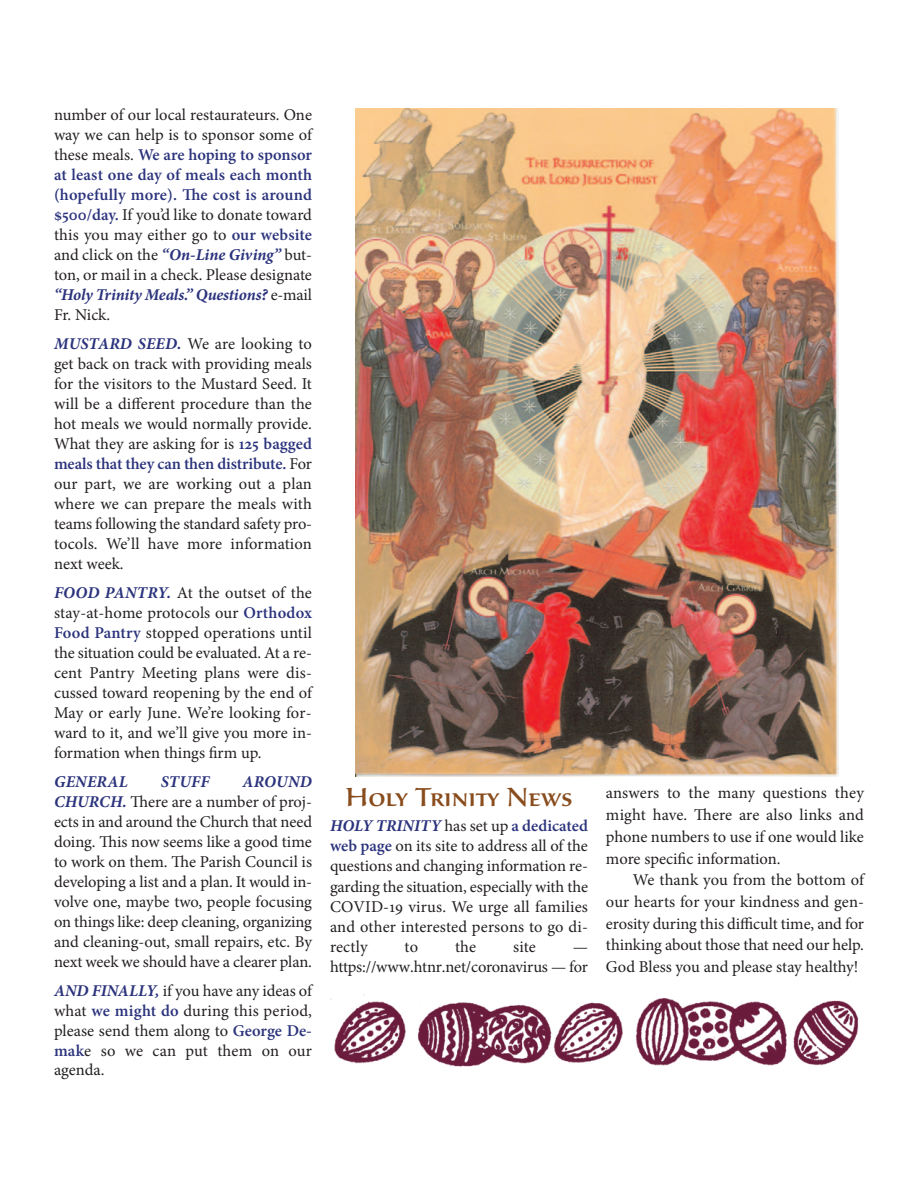
<style>
.page{position:relative;width:918px;height:1188px;background:#fff}
.page>*{position:absolute;margin:0;border:0;box-sizing:border-box;transform-origin:0 0}
.t1{font:500 27px "Sava Pro";color:#894c1d}
.t2{font:16.5px/20px "Minion Pro";color:#231f20;text-align:justify}
.t3{font:italic 700 16.5px "Minion Pro";letter-spacing:.01em;color:#2b337c}
.s1{font-weight:600;color:#2b337c}
.s2{font-weight:700;font-style:italic;color:#2b337c}
</style>
<div class="page">
<img style="left:330px;top:994px;width:529px;height:73px">
<img style="left:356px;top:108px;width:482px;height:668px">
<p class="t2" style="left:54px;top:106px;width:260px">number of our local restaurateurs. One way we can help is to sponsor some of these meals. <span class="s1">We are hoping to sponsor at least one day of meals each month (hopefully more). The cost is around $500/day.</span> If you’d like to donate toward this you may either go to <span class="s1">our website </span>and click on the <span class="s2">“On-Line Giving”</span> but&shy;ton, or mail in a check. Please designate <span class="s2">“Holy Trinity Meals.” Questions?</span> e-mail Fr. Nick.</p>
<p class="t2" style="left:54px;top:335px;width:260px"><span class="s2">MUSTARD SEED.</span> We are looking to get back on track with providing meals for the visitors to the Mustard Seed. It will be a different procedure than the hot meals we would normally provide.<br>What they are asking for is <span class="s1">125 bagged meals that they can then distribute.</span> For our part, we are working out a plan where we can prepare the meals with teams following the standard safety pro&shy;tocols. We’ll have more information next week.</p>
<p class="t2" style="left:54px;top:584px;width:260px"><span class="s2">FOOD PANTRY.</span> At the outset of the stay-at-home protocols our <span class="s1">Orthodox Food Pantry</span> stopped operations until the situation could be evaluated. At a re&shy;cent Pantry Meeting plans were dis&shy;cussed toward reopening by the end of May or early June. We’re looking for&shy;ward to it, and we’ll give you more in&shy;formation when things firm up.</p>
<p class="t3" style="left:54px;top:775px;width:75px">GENERAL</p>
<p class="t3" style="left:161px;top:775px;width:50px">STUFF</p>
<p class="t2" style="left:54px;top:773px;width:260px;text-indent:189px"><span class="s2">AROUND CHURCH.</span> There are a number of proj&shy;ects in and around the Church that need doing. This now seems like a good time to work on them. The Parish Council is developing a list and a plan. It would in&shy;volve one, maybe two, people focusing on things like: deep cleaning, organizing and cleaning-out, small repairs, etc. By next week we should have a clearer plan.</p>
<p class="t2" style="left:54px;top:982px;width:260px"><span class="s2">AND FINALLY,</span> if you have any ideas of what <span class="s1">we might do</span> during this period, please send them along to <span class="s1">George De&shy;mak</span>e so we can put them on our agenda.</p>
<p class="t1" style="left:345px;top:781px;width:229px">Holy Trinity News</p>
<p class="t2" style="left:330px;top:817px;width:260px"><span class="s2">HOLY TRINITY</span> has set up <span class="s1">a dedicated web page</span> on its site to address all of the questions and changing information re&shy;garding the situation, especially with the COVID-19 virus. We urge all families and other interested persons to go di&shy;rectly</p>
<p class="t2" style="left:405px;top:938px;width:15px">to</p>
<p class="t2" style="left:455px;top:938px;width:23px">the</p>
<p class="t2" style="left:513px;top:938px;width:24px">site</p>
<p class="t2" style="left:330px;top:938px;width:260px;text-align:right">—<br>https://www.htnr.net/coronavirus — for</p>
<p class="t2" style="left:606px;top:784px;width:259px;line-height:21.8px">answers to the many questions they might have. There are also links and phone numbers to use if one would like more specific information.</p>
<p class="t2" style="left:606px;top:871px;width:260px;line-height:21.8px;text-indent:27px">We thank you from the bottom of our hearts for your kindness and gen&shy;erosity during this difficult time, and for thinking about those that need our help.<br>God Bless you and please stay healthy!</p>
</div>
